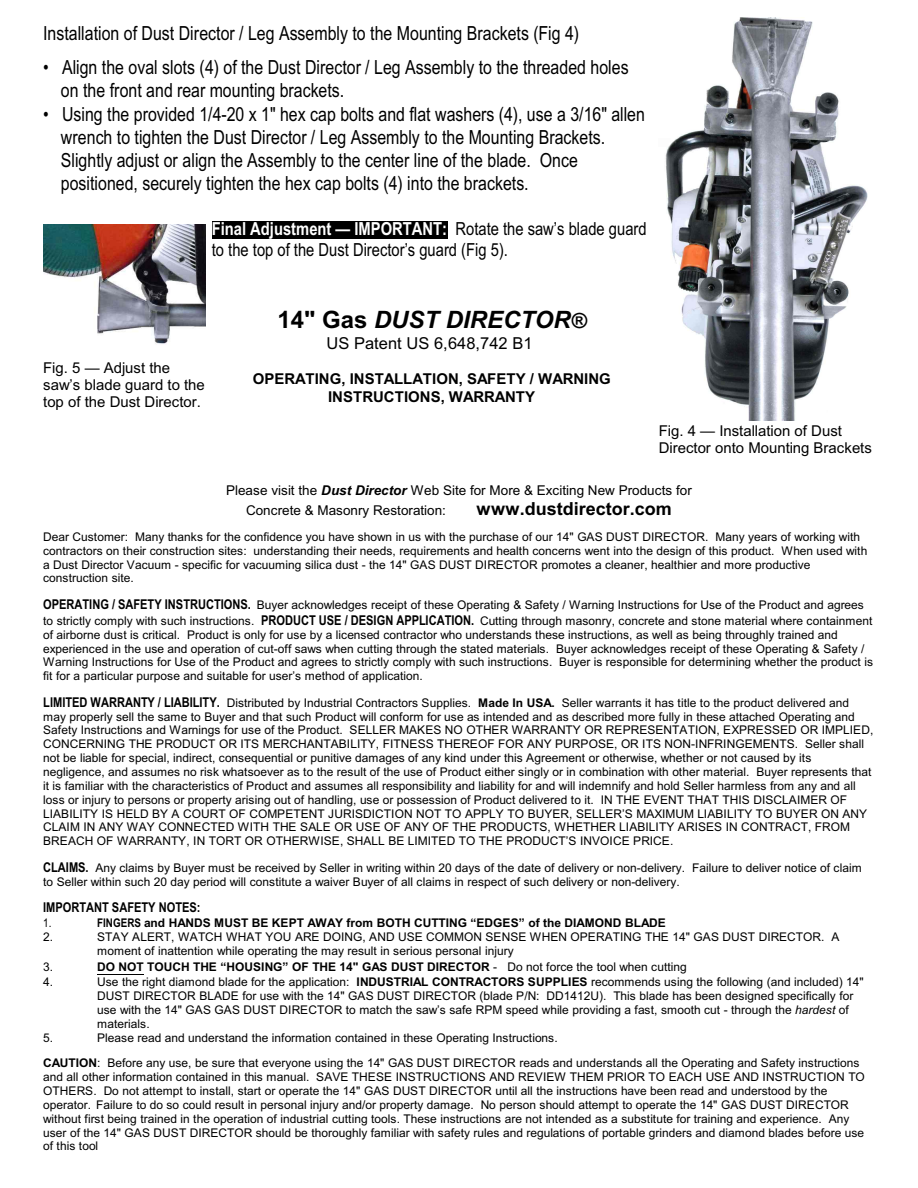
<style>
.page{position:relative;width:918px;height:1188px;background:#fff}
.page>*{position:absolute;margin:0;border:0;box-sizing:border-box;transform-origin:0 0}
.t1{font:italic 700 24px "Arial";color:#000}
.t2{font:19.5px/23.2px "Arial Narrow";color:#000}
.t3{font:18px/21.3px "Arial Narrow";color:#000}
.t4{font:700 18px "Arial";color:#000}
.t5{font:16.5px "Arial";color:#000}
.t6{font:15px/17.1px "Arial";color:#000}
.t7{font:700 15px/17.9px "Arial";color:#000;text-align:center}
.t8{font:13.5px/20.4px "Arial";color:#000}
.t9{font:700 13.5px "Arial Narrow";color:#000}
.t10{font:12px/14px "Arial";color:#000}
.t11{font:700 12px "Arial";color:#000}
.t12{font:12px "Arial Narrow";color:#000}
.s1{font-weight:700;color:#fff}
.s2{font-style:normal}
.s3{font-size:21px}
.s4{font-weight:700;font-style:italic}
.s5{font-family:"Arial Narrow";font-weight:700;font-size:13.5px}
.s6{font-weight:700}
.s7{font-family:"Arial Narrow"}
.s8{font-weight:400}
.s9{font-style:italic}
</style>
<div class="page">
<img style="left:665px;top:18px;width:203px;height:403px">
<img style="left:43px;top:224px;width:162px;height:120px">
<div style="left:212px;top:221px;width:235px;height:18px;background:#000"></div>
<hr style="left:97px;top:974px;width:47px;height:1px;background:#000">
<h2 class="t2" style="left:43px;top:24px;width:537px">Installation of Dust Director / Leg Assembly to the Mounting Brackets (Fig 4)</h2>
<h2 class="t2" style="left:61px;top:57px;width:569px;text-indent:-18px">• Align the oval slots (4) of the Dust Director / Leg Assembly to the threaded holes on the front and rear mounting brackets.</h2>
<p class="t2" style="left:61px;top:104px;width:586px;text-indent:-18px">• Using the provided 1/4-20 x 1" hex cap bolts and flat washers (4), use a 3/16" allen wrench to tighten the Dust Director / Leg Assembly to the Mounting Brackets.<br>Slightly adjust or align the Assembly to the center line of the blade. Once positioned, securely tighten the hex cap bolts (4) into the brackets.</p>
<h3 class="t3" style="left:212px;top:220px;width:436px"><span class="s1">Final Adjustment — IMPORTANT:</span> Rotate the saw’s blade guard to the top of the Dust Director’s guard (Fig 5).</h3>
<p class="t6" style="left:43px;top:360px;width:163px">Fig. 5 — Adjust the saw’s blade guard to the top of the Dust Director.</p>
<h1 class="t1" style="left:278px;top:310px;width:310px"><span class="s2">14" Gas</span> DUST DIRECTOR<span class="s3">®</span></h1>
<h3 class="t5" style="left:327px;top:337px;width:207px">US Patent US 6,648,742 B1</h3>
<p class="t7" style="left:253px;top:372px;width:359px">OPERATING, INSTALLATION, SAFETY / WARNING<br>INSTRUCTIONS, WARRANTY</p>
<p class="t6" style="left:659px;top:424px;width:215px">Fig. 4 — Installation of Dust<br>Director onto Mounting Brackets</p>
<p class="t8" style="left:246px;top:481px;width:447px;text-indent:-20px">Please visit the <span class="s4">Dust Director</span> Web Site for More &amp; Exciting New Products for<br>Concrete &amp; Masonry Restoration:</p>
<h3 class="t4" style="left:477px;top:502px;width:197px">www.dustdirector.com</h3>
<p class="t10" style="left:43px;top:531px;width:826px">Dear Customer: Many thanks for the confidence you have shown in us with the purchase of our 14" GAS DUST DIRECTOR. Many years of working with contractors on their construction sites: understanding their needs, requirements and health concerns went into the design of this product. When used with a Dust Director Vacuum - specific for vacuuming silica dust - the 14" GAS DUST DIRECTOR promotes a cleaner, healthier and more productive construction site.</p>
<p class="t10" style="left:43px;top:598px;width:831px;line-height:15.9px"><span class="s5">OPERATING / SAFETY INSTRUCTIONS.</span> Buyer acknowledges receipt of these Operating &amp; Safety / Warning Instructions for Use of the Product and agrees to strictly comply with such instructions. <span class="s5">PRODUCT USE / DESIGN APPLICATION.</span> Cutting through masonry, concrete and stone material where containment</p>
<p class="t10" style="left:43px;top:629px;width:831px">of airborne dust is critical. Product is only for use by a licensed contractor who understands these instructions, as well as being throughly trained and experienced in the use and operation of cut-off saws when cutting through the stated materials. Buyer acknowledges receipt of these Operating &amp; Safety / Warning Instructions for Use of the Product and agrees to strictly comply with such instructions. Buyer is responsible for determining whether the product is fit for a particular purpose and suitable for user’s method of application.</p>
<p class="t10" style="left:43px;top:696px;width:832px"><span class="s5">LIMITED WARRANTY / LIABILITY.</span> Distributed by Industrial Contractors Supplies. <span class="s6">Made In USA.</span> Seller warrants it has title to the product delivered and may properly sell the same to Buyer and that such Product will conform for use as intended and as described more fully in these attached Operating and Safety Instructions and Warnings for use of the Product. SELLER MAKES NO OTHER WARRANTY OR REPRESENTATION, EXPRESSED OR IMPLIED, CONCERNING THE PRODUCT OR ITS MERCHANTABILITY, FITNESS THEREOF FOR ANY PURPOSE, OR ITS NON-INFRINGEMENTS. Seller shall not be liable for special, indirect, consequential or punitive damages of any kind under this Agreement or otherwise, whether or not caused by its negligence, and assumes no risk whatsoever as to the result of the use of Product either singly or in combination with other material. Buyer represents that it is familiar with the characteristics of Product and assumes all responsibility and liability for and will indemnify and hold Seller harmless from any and all loss or injury to persons or property arising out of handling, use or possession of Product delivered to it. IN THE EVENT THAT THIS DISCLAIMER OF LIABILITY IS HELD BY A COURT OF COMPETENT JURISDICTION NOT TO APPLY TO BUYER, SELLER’S MAXIMUM LIABILITY TO BUYER ON ANY CLAIM IN ANY WAY CONNECTED WITH THE SALE OR USE OF ANY OF THE PRODUCTS, WHETHER LIABILITY ARISES IN CONTRACT, FROM BREACH OF WARRANTY, IN TORT OR OTHERWISE, SHALL BE LIMITED TO THE PRODUCT’S INVOICE PRICE.</p>
<p class="t10" style="left:43px;top:861px;width:820px"><span class="s5">CLAIMS.</span> Any claims by Buyer must be received by Seller in writing within 20 days of the date of delivery or non-delivery. Failure to deliver notice of claim to Seller within such 20 day period will constitute a waiver Buyer of all claims in respect of such delivery or non-delivery.</p>
<p class="t9" style="left:43px;top:902px;width:159px">IMPORTANT SAFETY NOTES:</p>
<p class="t12" style="left:43px;top:918px;width:10px">1.</p>
<p class="t11" style="left:97px;top:918px;width:570px"><span class="s7">FINGERS</span> and HANDS MUST BE KEPT AWAY from BOTH CUTTING “EDGES” of the DIAMOND BLADE</p>
<p class="t10" style="left:43px;top:931px;width:11px">2.</p>
<p class="t10" style="left:97px;top:931px;width:744px">STAY ALERT, WATCH WHAT YOU ARE DOING, AND USE COMMON SENSE WHEN OPERATING THE 14" GAS DUST DIRECTOR. A moment of inattention while operating the may result in serious personal injury</p>
<p class="t10" style="left:43px;top:961px;width:11px">3.</p>
<p class="t11" style="left:97px;top:963px;width:591px">DO NOT TOUCH THE “HOUSING” OF THE 14" GAS DUST DIRECTOR <span class="s8">- Do not force the tool when cutting</span></p>
<p class="t10" style="left:43px;top:976px;width:11px">4.</p>
<p class="t10" style="left:97px;top:976px;width:768px">Use the right diamond blade for the application: <span class="s6">INDUSTRIAL CONTRACTORS SUPPLIES</span> recommends using the following (and included) 14" DUST DIRECTOR BLADE for use with the 14" GAS DUST DIRECTOR (blade P/N: DD1412U). This blade has been designed specifically for use with the 14" GAS GAS DUST DIRECTOR to match the saw’s safe RPM speed while providing a fast, smooth cut - through the <span class="s9">hardest</span> of materials.</p>
<p class="t10" style="left:43px;top:1032px;width:11px">5.</p>
<p class="t10" style="left:43px;top:1027px;width:818px;line-height:24.9px;text-indent:54px">Please read and understand the information contained in these Operating Instructions.<br><span class="s6">CAUTION</span>: Before any use, be sure that everyone using the 14" GAS DUST DIRECTOR reads and understands all the Operating and Safety instructions</p>
<p class="t10" style="left:43px;top:1071px;width:823px">and all other information contained in this manual. SAVE THESE INSTRUCTIONS AND REVIEW THEM PRIOR TO EACH USE AND INSTRUCTION TO OTHERS. Do not attempt to install, start or operate the 14" GAS DUST DIRECTOR until all the instructions have been read and understood by the operator. Failure to do so could result in personal injury and/or property damage. No person should attempt to operate the 14" GAS DUST DIRECTOR without first being trained in the operation of industrial cutting tools. These instructions are not intended as a substitute for training and experience. Any user of the 14" GAS DUST DIRECTOR should be thoroughly familiar with safety rules and regulations of portable grinders and diamond blades before use of this tool</p>
</div>
